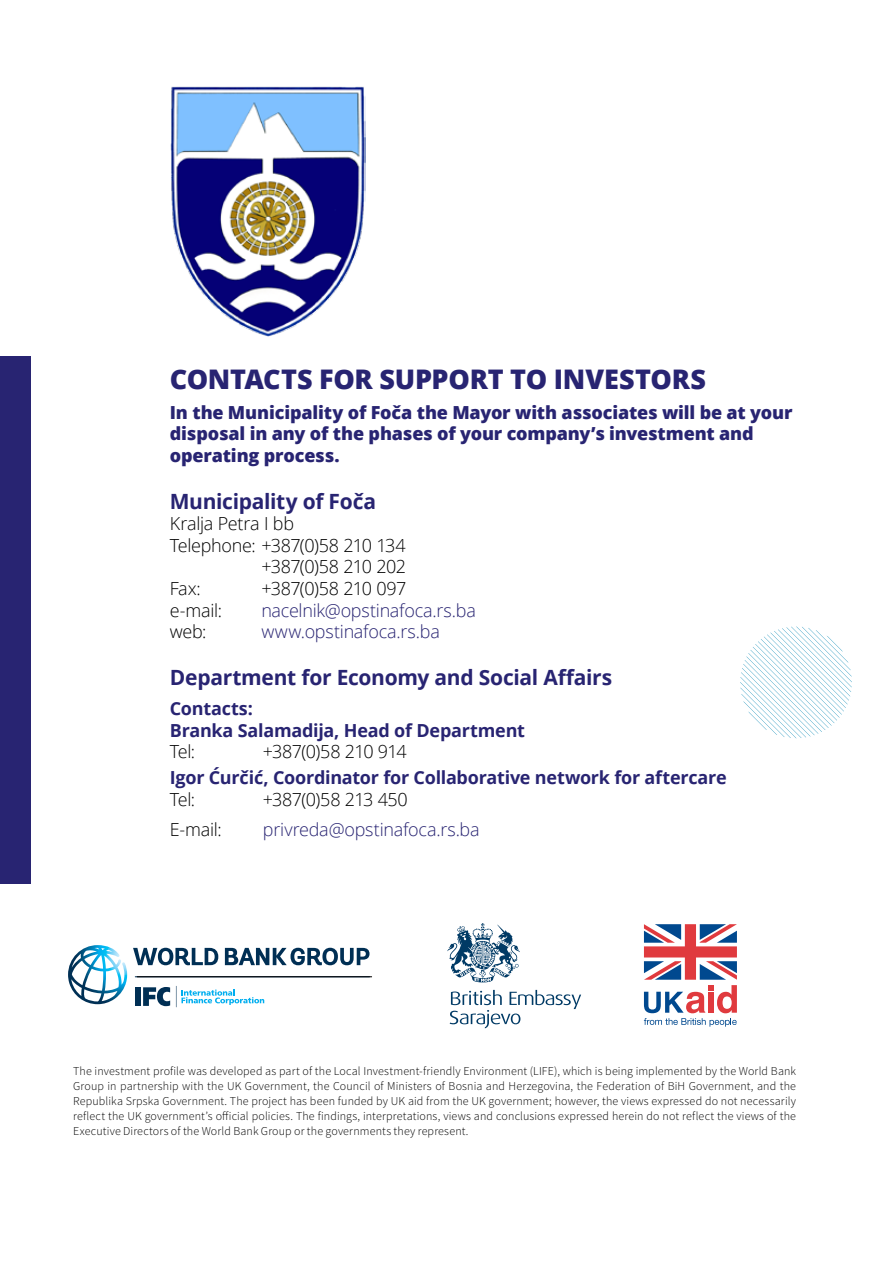
<style>
.page{position:relative;width:893px;height:1263px;background:#fff}
.page>*{position:absolute;margin:0;border:0;box-sizing:border-box;transform-origin:0 0}
.t1{font:800 27px "Open Sans";letter-spacing:-.01em;color:#282472}
.t2{font:700 21px "Open Sans";letter-spacing:-.015em;color:#282472}
.t3{font:800 18px/21.6px "Open Sans";letter-spacing:-.01em;color:#282472}
.t4{font:300 18px "Open Sans";letter-spacing:-.015em;color:#000}
.t5{font:700 18px/21.6px "Open Sans";letter-spacing:-.015em;color:#282472}
.t6{font:300 18px "Open Sans";letter-spacing:-.015em;color:#282472}
.t7{font:300 18px "Open Sans";letter-spacing:-.04em;color:#000}
.t8{font:300 12px/15px "Source Sans Pro";letter-spacing:.015em;color:#000;text-align:justify}
</style>
<div class="page">
<div style="left:0;top:356px;width:30px;height:551px;background:#282472"></div>
<div style="left:0;top:884px;width:893px;height:285px;background:#fff"></div>
<svg style="left:68px;top:945px;width:59px;height:59px"></svg>
<svg style="left:133px;top:948px;width:236px;height:17px"></svg>
<hr style="left:135px;top:976px;width:234px;height:1px;background:#002f54">
<div style="left:135px;top:987px;width:6px;height:19px;background:#002f54"></div>
<svg style="left:143px;top:987px;width:27px;height:19px"></svg>
<svg style="left:176px;top:986px;width:88px;height:21px"></svg>
<hr style="left:137px;top:976px;width:235px;height:1px;background:#000">
<svg style="left:450px;top:990px;width:131px;height:38px"></svg>
<svg style="left:447px;top:923px;width:73px;height:59px"></svg>
<svg style="left:644px;top:924px;width:93px;height:103px"></svg>
<img style="left:170px;top:86px;width:196px;height:251px">
<svg style="left:740px;top:626px;width:112px;height:112px"></svg>
<h1 class="t1" style="left:170px;top:358px;width:538px">CONTACTS FOR SUPPORT TO INVESTORS</h1>
<h3 class="t3" style="left:170px;top:400px;width:624px">In the Municipality of Foča the Mayor with associates will be at your disposal in any of the phases of your company’s investment and operating process.</h3>
<h2 class="t2" style="left:170px;top:486px;width:208px">Municipality of Foča</h2>
<h3 class="t4" style="left:170px;top:511px;width:126px">Kralja Petra I bb</h3>
<h3 class="t4" style="left:170px;top:533px;width:237px">Telephone: +387(0)58 210 134</h3>
<h3 class="t4" style="left:261px;top:554px;width:146px">+387(0)58 210 202</h3>
<h3 class="t4" style="left:170px;top:576px;width:33px">Fax:</h3>
<h3 class="t4" style="left:261px;top:576px;width:147px">+387(0)58 210 097</h3>
<h3 class="t4" style="left:170px;top:598px;width:54px">e-mail:</h3>
<h3 class="t6" style="left:261px;top:598px;width:216px">nacelnik@opstinafoca.rs.ba</h3>
<h3 class="t4" style="left:170px;top:619px;width:38px">web:</h3>
<h3 class="t6" style="left:261px;top:619px;width:180px">www.opstinafoca.rs.ba</h3>
<h2 class="t2" style="left:170px;top:663px;width:444px">Department for Economy and Social Affairs</h2>
<h3 class="t5" style="left:170px;top:697px;width:357px">Contacts:<br>Branka Salamadija, Head of Department</h3>
<h3 class="t4" style="left:170px;top:739px;width:27px">Tel:</h3>
<h3 class="t7" style="left:263px;top:739px;width:145px">+387(0)58 210 914</h3>
<h3 class="t5" style="left:170px;top:766px;width:558px">Igor Ćurčić, Coordinator for Collaborative network for aftercare</h3>
<h3 class="t4" style="left:170px;top:787px;width:27px">Tel:</h3>
<h3 class="t4" style="left:263px;top:787px;width:146px">+387(0)58 213 450</h3>
<h3 class="t4" style="left:170px;top:817px;width:53px">E-mail:</h3>
<h3 class="t6" style="left:263px;top:817px;width:218px">privreda@opstinafoca.rs.ba</h3>
<p class="t8" style="left:73px;top:1064px;width:724px">The investment profile was developed as part of the Local Investment-friendly Environment (LIFE), which is being implemented by the World Bank Group in partnership with the UK Government, the Council of Ministers of Bosnia and Herzegovina, the Federation of BiH Government, and the Republika Srpska Government. The project has been funded by UK aid from the UK government; however, the views expressed do not necessarily reflect the UK government’s official policies. The findings, interpretations, views and conclusions expressed herein do not reflect the views of the Executive Directors of the World Bank Group or the governments they represent.</p>
</div>
